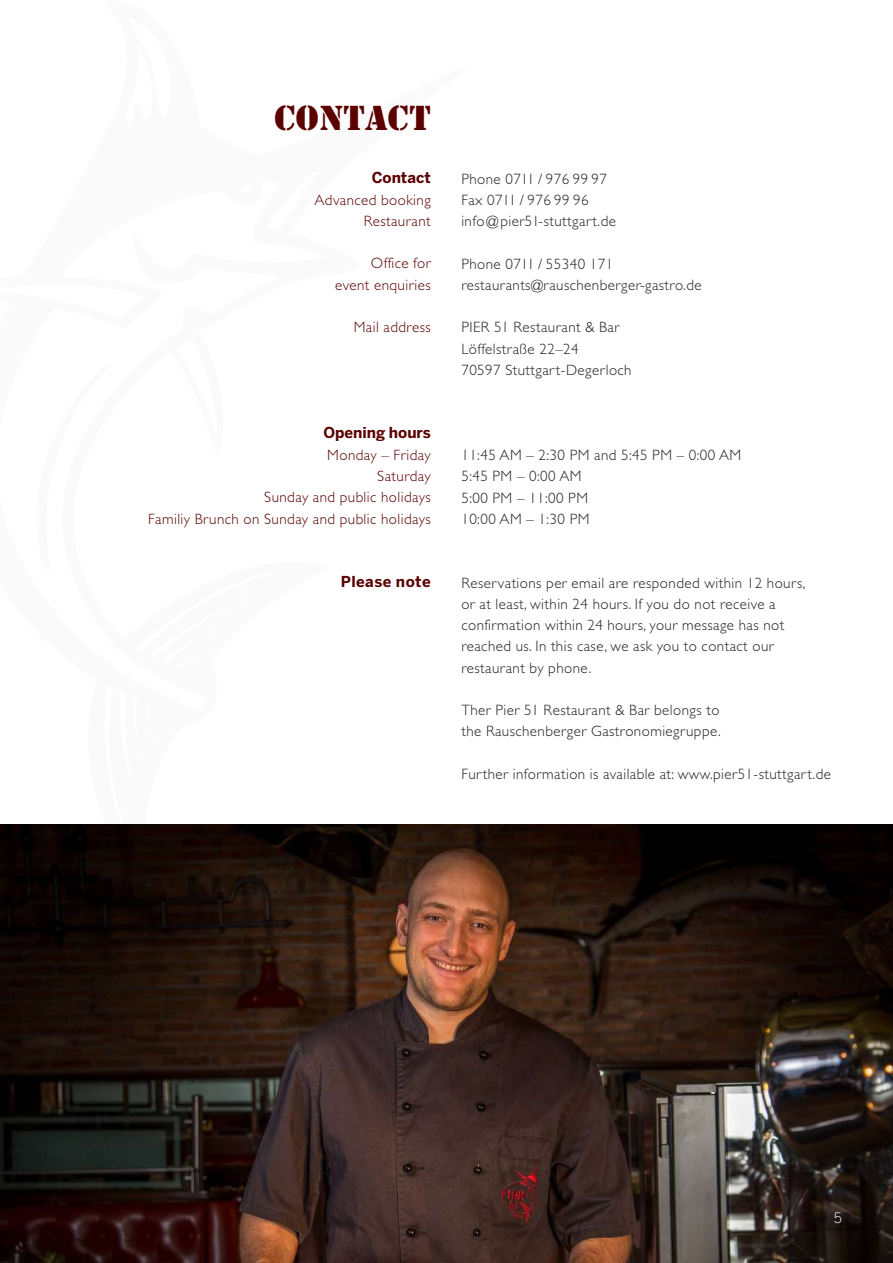
<style>
.page{position:relative;width:893px;height:1263px;background:#fff}
.page>*{position:absolute;margin:0;border:0;box-sizing:border-box;transform-origin:0 0}
.t1{font:36px "Stencil";letter-spacing:.01em;color:#5b0100}
.t2{font:300 15px/21.3px "Gill Sans Std";letter-spacing:.03em;color:#231f20}
.t3{font:300 15px/21.3px "Gill Sans Std";letter-spacing:.03em;color:#5b0100;text-align:right}
.t4{font:700 15px "Benton Sans";color:#5b0100}
.t5{font:700 15px "Benton Sans";letter-spacing:.03em;color:#5b0100}
.t6{font:300 14.25px "Benton Sans";color:#fff}
</style>
<div class="page">
<img style="left:0;top:825px;width:893px;height:438px">
<h1 class="t1" style="left:274px;top:98px;width:158px">CONTACT</h1>
<p class="t4" style="left:372px;top:169px;width:60px">Contact</p>
<p class="t3" style="left:314px;top:189px;width:118px">Advanced booking<br>Restaurant</p>
<p class="t3" style="left:335px;top:253px;width:97px">Office for event enquiries</p>
<p class="t3" style="left:354px;top:317px;width:78px">Mail address</p>
<p class="t4" style="left:324px;top:424px;width:109px">Opening hours</p>
<p class="t3" style="left:148px;top:444px;width:284px">Monday – Friday<br>Saturday<br>Sunday and public holidays<br>Familiy Brunch on Sunday and public holidays</p>
<p class="t5" style="left:341px;top:573px;width:91px">Please note</p>
<p class="t2" style="left:461px;top:168px;width:156px">Phone 0711 / 976 99 97<br>Fax 0711 / 976 99 96 info@pier51-stuttgart.de</p>
<p class="t2" style="left:461px;top:253px;width:242px">Phone 0711 / 55340 171 restaurants@rauschenberger-gastro.de</p>
<p class="t2" style="left:461px;top:317px;width:172px">PIER 51 Restaurant &amp; Bar<br>Löffelstraße 22–24<br>70597 Stuttgart-Degerloch</p>
<p class="t2" style="left:461px;top:444px;width:281px">11:45 AM – 2:30 PM and 5:45 PM – 0:00 AM<br>5:45 PM – 0:00 AM<br>5:00 PM – 11:00 PM<br>10:00 AM – 1:30 PM</p>
<p class="t2" style="left:461px;top:572px;width:346px">Reservations per email are responded within 12 hours, or at least, within 24 hours. If you do not receive a confirmation within 24 hours, your message has not reached us. In this case, we ask you to contact our restaurant by phone.</p>
<p class="t2" style="left:461px;top:700px;width:261px">Ther Pier 51 Restaurant &amp; Bar belongs to the Rauschenberger Gastronomiegruppe.</p>
<p class="t2" style="left:461px;top:763px;width:371px">Further information is available at: www.pier51-stuttgart.de</p>
<p class="t6" style="left:834px;top:1210px;width:10px">5</p>
</div>
